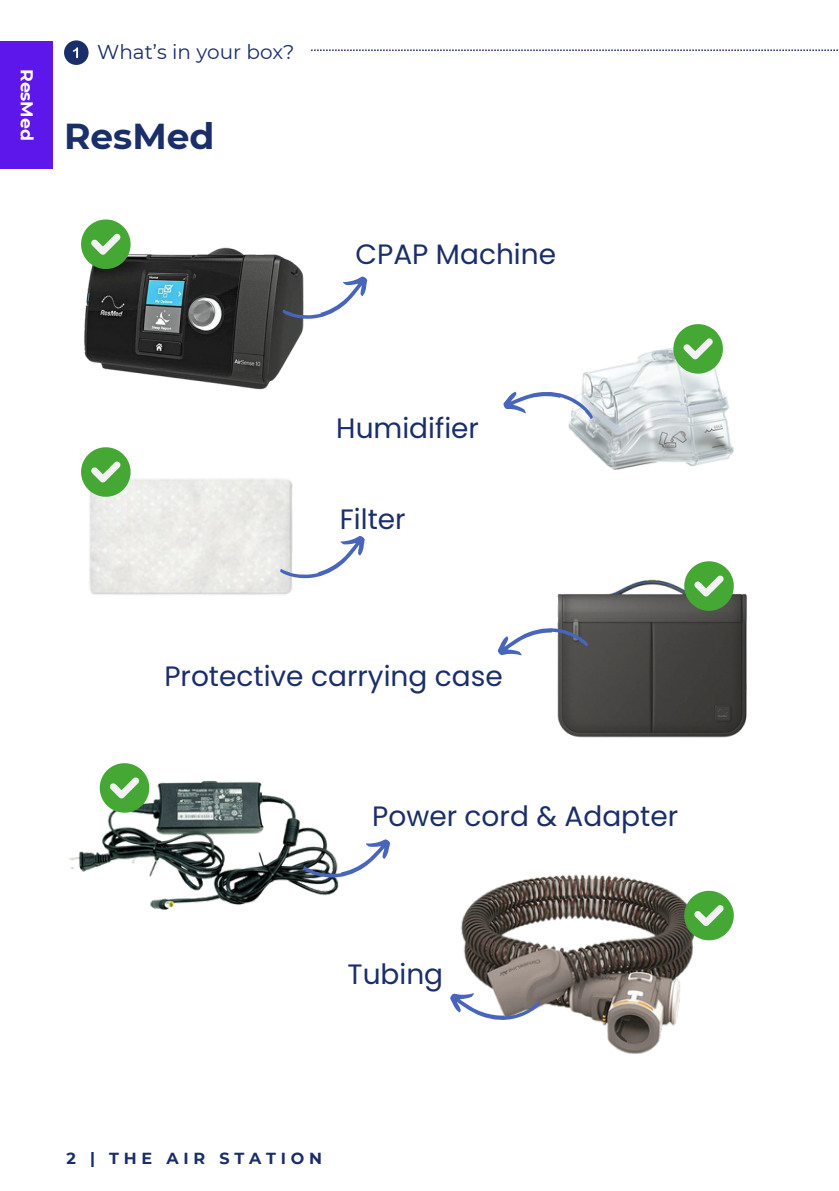
<style>
.page{position:relative;width:839px;height:1191px;background:#fff}
.page>*{position:absolute;margin:0;border:0;box-sizing:border-box;transform-origin:0 0}
.t1{font:700 36px "Montserrat";color:#1a2e69}
.t2{font:28px "Poppins";color:#1a2e69}
.t3{font:20px "Montserrat";color:#1a2e69}
.t4{font:700 17.2px "Montserrat";color:#fff}
.t5{font:700 16px "Montserrat";letter-spacing:.3em;color:#1a2e69}
</style>
<div class="page">
<img style="left:461px;top:874px;width:252px;height:180px">
<img style="left:84px;top:219px;width:218px;height:171px">
<svg style="left:81px;top:220px;width:50px;height:49px"></svg>
<img style="left:557px;top:579px;width:190px;height:159px">
<img style="left:89px;top:478px;width:204px;height:117px">
<img style="left:69px;top:780px;width:267px;height:130px">
<img style="left:568px;top:342px;width:165px;height:128px">
<svg style="left:281px;top:270px;width:87px;height:63px"></svg>
<svg style="left:503px;top:388px;width:91px;height:31px"></svg>
<svg style="left:279px;top:530px;width:86px;height:63px"></svg>
<svg style="left:497px;top:621px;width:91px;height:39px"></svg>
<svg style="left:302px;top:833px;width:89px;height:58px"></svg>
<svg style="left:450px;top:988px;width:91px;height:39px"></svg>
<svg style="left:673px;top:324px;width:49px;height:50px"></svg>
<svg style="left:81px;top:447px;width:50px;height:50px"></svg>
<svg style="left:684px;top:561px;width:49px;height:50px"></svg>
<svg style="left:100px;top:763px;width:49px;height:50px"></svg>
<svg style="left:684px;top:891px;width:49px;height:49px"></svg>
<svg style="left:311px;top:49px;width:527px;height:2px"></svg>
<div style="left:64px;top:40px;width:24px;height:24px;background:#1a2e69;border-radius:50%"></div>
<svg style="left:73px;top:47px;width:5px;height:11px"></svg>
<div style="left:0;top:41px;width:53px;height:127px;background:#5e17eb"></div>
<p class="t4" style="left:37px;top:69px;width:73px;rotate:90deg">ResMed</p>
<h2 class="t3" style="left:97px;top:39px;width:199px">What’s in your box?</h2>
<h2 class="t1" style="left:64px;top:115px;width:152px">ResMed</h2>
<p class="t2" style="left:355px;top:235px;width:202px">CPAP Machine</p>
<p class="t2" style="left:336px;top:409px;width:144px">Humidifier</p>
<p class="t2" style="left:340px;top:500px;width:67px">Filter</p>
<p class="t2" style="left:164px;top:657px;width:340px">Protective carrying case</p>
<h2 class="t2" style="left:372px;top:797px;width:307px">Power cord &amp; Adapter</h2>
<p class="t2" style="left:347px;top:954px;width:97px">Tubing</p>
<p class="t5" style="left:66px;top:1149px;width:257px">2 | THE AIR STATION</p>
</div>
